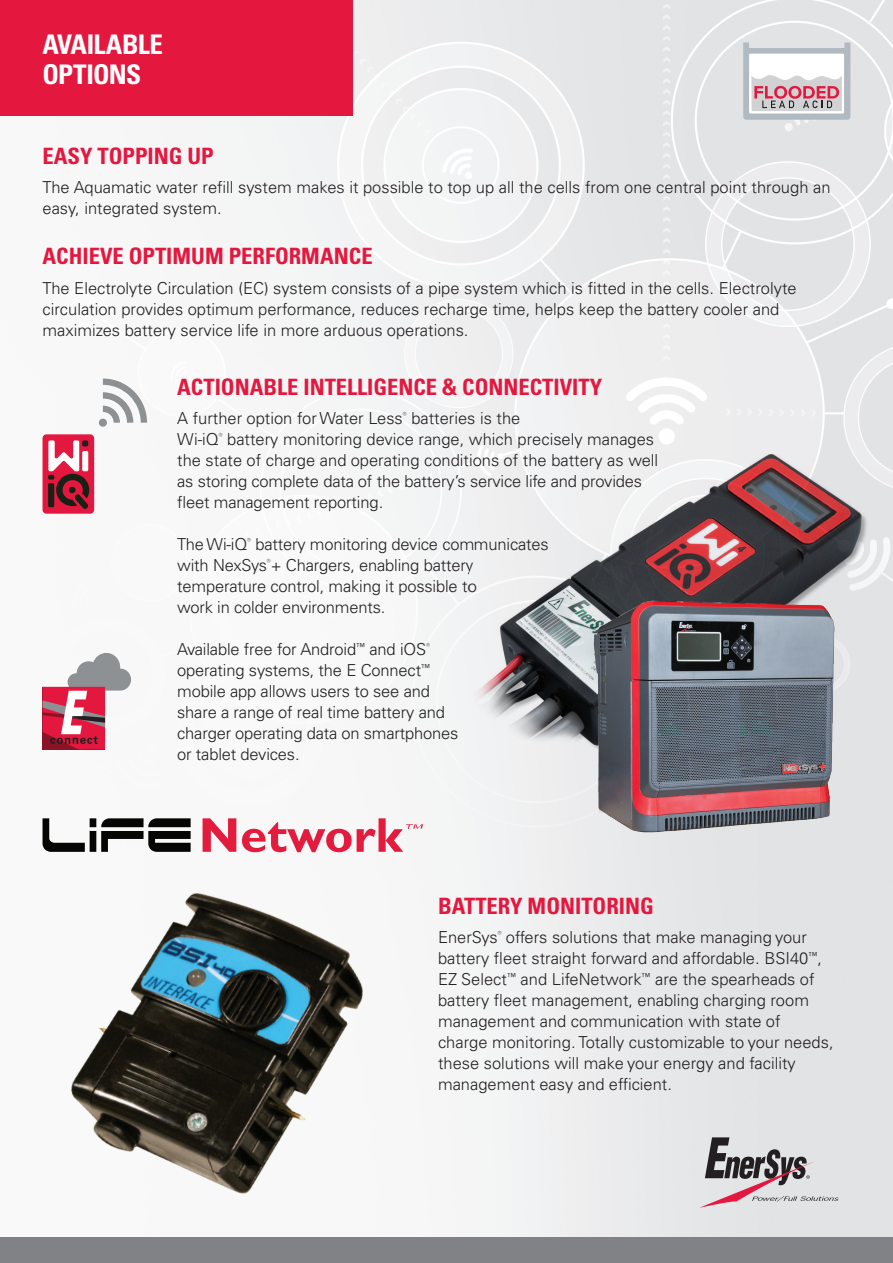
<style>
.page{position:relative;width:893px;height:1263px;background:#fff}
.page>*{position:absolute;margin:0;border:0;box-sizing:border-box;transform-origin:0 0}
.t1{font:700 condensed 27px/30px "Univers LT Pro";letter-spacing:-.03em;color:#fff}
.t2{font:700 condensed 22.5px "Univers LT Pro";color:#e4183e}
.t3{font:300 16.5px/21px "Univers LT Pro 45";color:#231f20}
</style>
<div class="page">
<img style="left:42px;top:0;width:851px;height:1238px">
<svg style="left:699px;top:1137px;width:140px;height:71px;background:#bdb5b8"></svg>
<div style="left:0;top:0;width:353px;height:116px;background:#e4183e"></div>
<svg style="left:743px;top:43px;width:107px;height:77px"></svg>
<img style="left:0;top:804px;width:529px;height:434px">
<div style="left:0;top:1238px;width:893px;height:25px;background:#808285"></div>
<img style="left:469px;top:454px;width:407px;height:294px">
<img style="left:589px;top:598px;width:245px;height:238px">
<svg style="left:98px;top:378px;width:49px;height:49px"></svg>
<div style="left:43px;top:434px;width:51px;height:80px;background:#e4183e;border-radius:4px"></div>
<svg style="left:48px;top:440px;width:41px;height:69px"></svg>
<svg style="left:43px;top:653px;width:88px;height:96px"></svg>
<svg style="left:43px;top:818px;width:148px;height:34px"></svg>
<svg style="left:203px;top:818px;width:33px;height:34px"></svg>
<svg style="left:242px;top:818px;width:181px;height:34px"></svg>
<h1 class="t1" style="left:43px;top:29px;width:122px">AVAILABLE<br>OPTIONS</h1>
<h2 class="t2" style="left:43px;top:142px;width:173px">EASY TOPPING UP</h2>
<p class="t3" style="left:43px;top:176px;width:789px">The Aquamatic water refill system makes it possible to top up all the cells from one central point through an easy, integrated system.</p>
<h2 class="t2" style="left:43px;top:243px;width:332px">ACHIEVE OPTIMUM PERFORMANCE</h2>
<p class="t3" style="left:43px;top:277px;width:756px">The Electrolyte Circulation (EC) system consists of a pipe system which is fitted in the cells. Electrolyte circulation provides optimum performance, reduces recharge time, helps keep the battery cooler and maximizes battery service life in more arduous operations.</p>
<h2 class="t2" style="left:177px;top:373px;width:427px">ACTIONABLE INTELLIGENCE &amp; CONNECTIVITY</h2>
<p class="t3" style="left:177px;top:407px;width:483px">A further option for Water Less<sup>®</sup> batteries is the<br>Wi-iQ<sup>®</sup> battery monitoring device range, which precisely manages the state of charge and operating conditions of the battery as well as storing complete data of the battery’s service life and provides fleet management reporting.</p>
<p class="t3" style="left:177px;top:533px;width:373px">The Wi-iQ<sup>®</sup> battery monitoring device communicates with NexSys<sup>®</sup>+ Chargers, enabling battery temperature control, making it possible to<br>work in colder environments.</p>
<p class="t3" style="left:177px;top:639px;width:283px">Available free for Android<sup>™</sup> and iOS<sup>® </sup>operating systems, the E Connect<sup>™ </sup>mobile app allows users to see and share a range of real time battery and charger operating data on smartphones or tablet devices.</p>
<h2 class="t2" style="left:438px;top:892px;width:217px">BATTERY MONITORING</h2>
<p class="t3" style="left:438px;top:926px;width:397px">EnerSys<sup>®</sup> offers solutions that make managing your battery fleet straight forward and affordable. BSI40<sup>™</sup>, EZ Select<sup>™</sup> and LifeNetwork<sup>™</sup> are the spearheads of battery fleet management, enabling charging room management and communication with state of charge monitoring. Totally customizable to your needs, these solutions will make your energy and facility management easy and efficient.</p>
</div>
